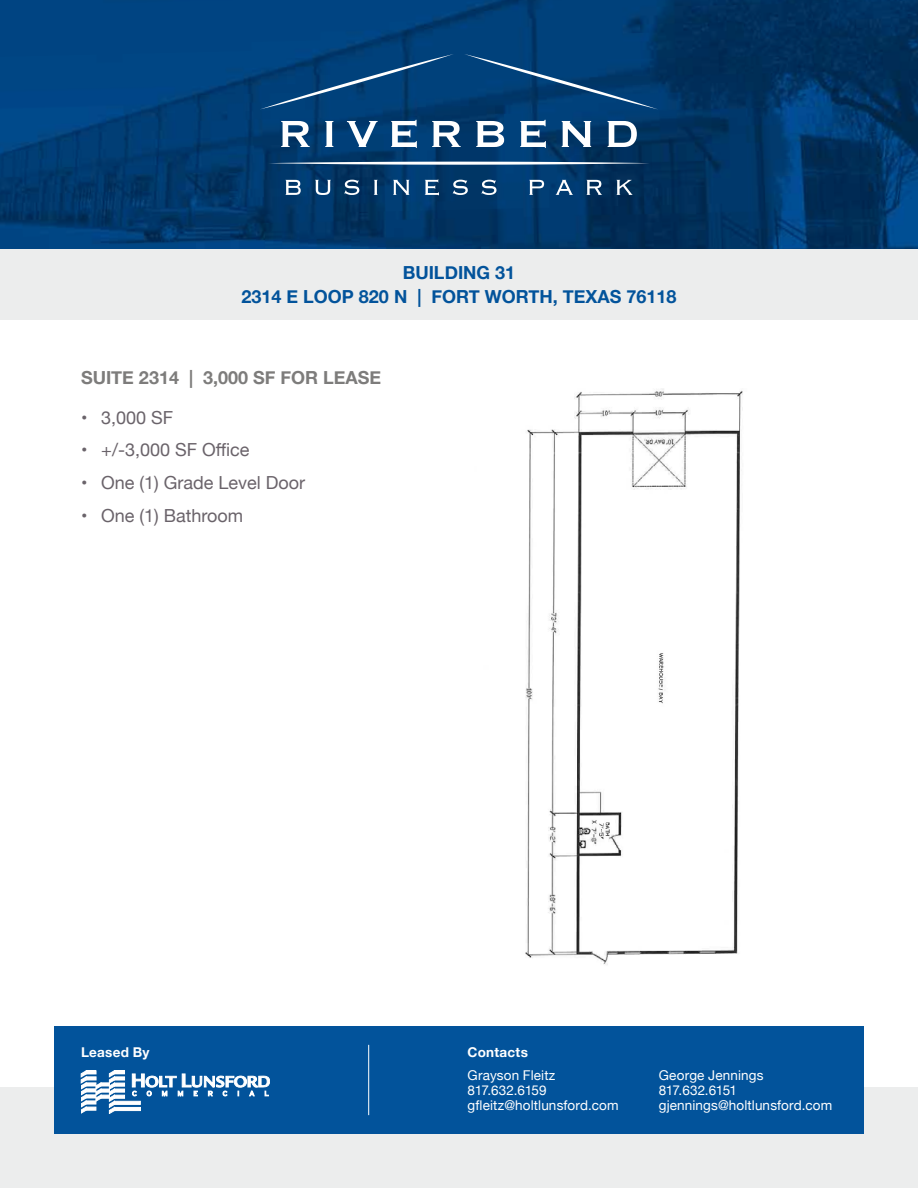
<style>
.page{position:relative;width:918px;height:1188px;background:#fff}
.page>*{position:absolute;margin:0;border:0;box-sizing:border-box;transform-origin:0 0}
.t1{font:18px "Helvetica Neue";color:#6a636a}
.t2{font:700 18px/24px "Helvetica Neue";color:#02539b;text-align:center}
.t3{font:700 18px "Helvetica Neue";color:#7d7c7b}
.t4{font:13.5px/15px "Helvetica Neue";letter-spacing:.01em;color:#fff}
.t5{font:700 13.5px "Helvetica Neue";letter-spacing:.015em;color:#fff}
</style>
<div class="page">
<div style="left:0;top:1088px;width:918px;height:100px;background:#eceded"></div>
<div style="left:54px;top:1026px;width:810px;height:108px;background:#02539b"></div>
<hr style="left:368px;top:1045px;width:1px;height:70px;background:#fff">
<img style="left:0;top:0;width:918px;height:249px">
<div style="left:0;top:249px;width:918px;height:71px;background:#eceded"></div>
<img style="left:574px;top:389px;width:169px;height:566px">
<img style="left:525px;top:824px;width:85px;height:141px">
<img style="left:526px;top:414px;width:138px;height:410px">
<div style="left:114px;top:1101px;width:26px;height:3px;background:#fff;border:1px solid #fff"></div>
<hr style="left:114px;top:1107px;width:27px;height:4px;background:#fff">
<svg style="left:81px;top:1071px;width:44px;height:43px"></svg>
<svg style="left:132px;top:1073px;width:138px;height:24px"></svg>
<svg style="left:260px;top:54px;width:194px;height:55px"></svg>
<svg style="left:464px;top:54px;width:194px;height:55px"></svg>
<svg style="left:268px;top:162px;width:382px;height:3px"></svg>
<svg style="left:281px;top:121px;width:29px;height:26px"></svg>
<svg style="left:325px;top:121px;width:8px;height:26px"></svg>
<svg style="left:347px;top:121px;width:31px;height:26px"></svg>
<svg style="left:391px;top:120px;width:26px;height:28px"></svg>
<svg style="left:432px;top:121px;width:29px;height:26px"></svg>
<svg style="left:476px;top:121px;width:28px;height:26px"></svg>
<svg style="left:520px;top:120px;width:26px;height:28px"></svg>
<svg style="left:562px;top:121px;width:29px;height:26px"></svg>
<svg style="left:608px;top:121px;width:29px;height:26px"></svg>
<svg style="left:285px;top:180px;width:16px;height:15px"></svg>
<svg style="left:315px;top:180px;width:16px;height:15px"></svg>
<svg style="left:344px;top:180px;width:15px;height:15px"></svg>
<svg style="left:374px;top:180px;width:4px;height:15px"></svg>
<svg style="left:393px;top:180px;width:16px;height:15px"></svg>
<svg style="left:425px;top:179px;width:14px;height:16px"></svg>
<svg style="left:453px;top:180px;width:15px;height:15px"></svg>
<svg style="left:481px;top:180px;width:16px;height:15px"></svg>
<svg style="left:529px;top:180px;width:15px;height:15px"></svg>
<svg style="left:556px;top:180px;width:17px;height:15px"></svg>
<svg style="left:587px;top:180px;width:15px;height:15px"></svg>
<svg style="left:617px;top:180px;width:16px;height:15px"></svg>
<h1 class="t2" style="left:242px;top:261px;width:436px">BUILDING 31<br>2314 E LOOP 820 N | FORT WORTH, TEXAS 76118</h1>
<h1 class="t3" style="left:81px;top:364px;width:302px">SUITE 2314 | 3,000 SF FOR LEASE</h1>
<h1 class="t1" style="left:81px;top:404px;width:94px">• 3,000 SF</h1>
<h1 class="t1" style="left:81px;top:437px;width:170px">• +/-3,000 SF Office</h1>
<h1 class="t1" style="left:81px;top:470px;width:226px">• One (1) Grade Level Door</h1>
<h1 class="t1" style="left:81px;top:502px;width:164px">• One (1) Bathroom</h1>
<p class="t5" style="left:81px;top:1041px;width:70px">Leased By</p>
<p class="t5" style="left:468px;top:1041px;width:62px">Contacts</p>
<p class="t4" style="left:468px;top:1069px;width:153px">Grayson Fleitz<br>817.632.6159 gfleitz@holtlunsford.com</p>
<p class="t4" style="left:659px;top:1069px;width:175px">George Jennings<br>817.632.6151 gjennings@holtlunsford.com</p>
</div>
